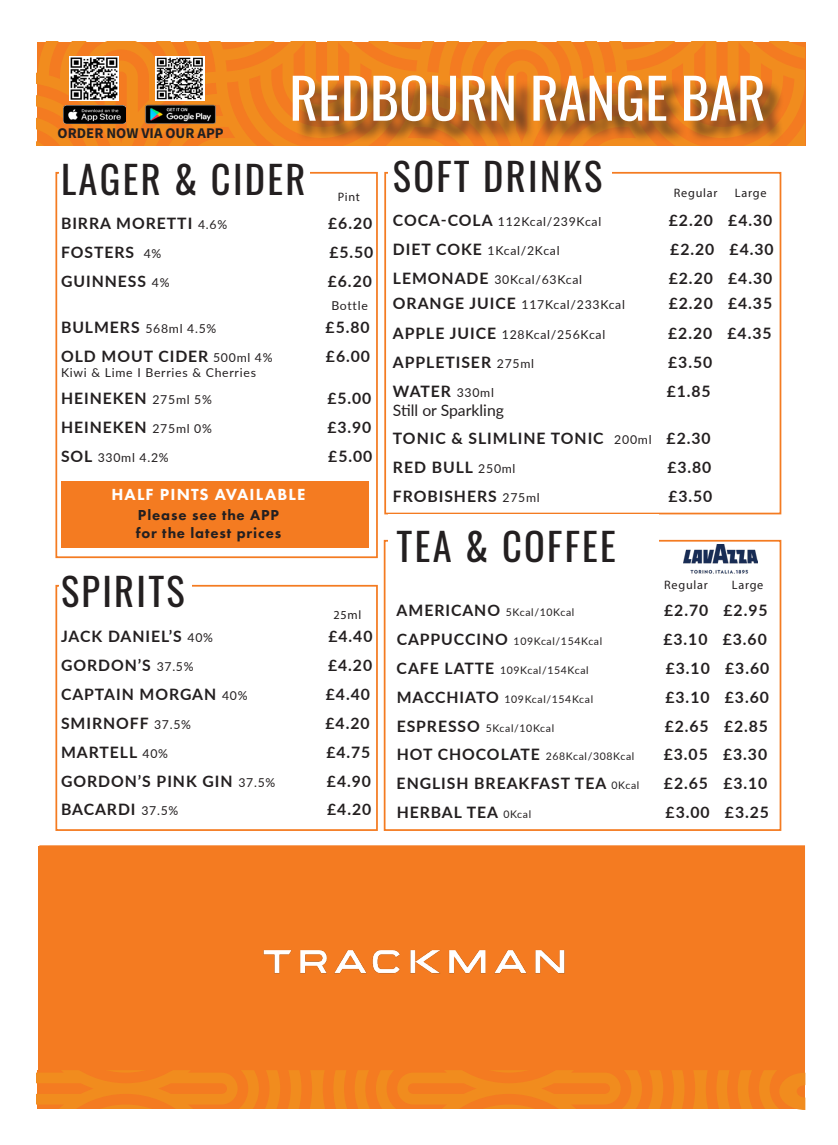
<style>
.page{position:relative;width:838px;height:1145px;background:#fff}
.page>*{position:absolute;margin:0;border:0;box-sizing:border-box;transform-origin:0 0}
.t1{font:55.48px "Oswald";color:#fff}
.DRINK_SUB{font:38.5px "Oswald";letter-spacing:.06em;color:#231f20}
.DRINK_SUB-2{font:800 16.62px "Futura PT";letter-spacing:.07em;color:#fff}
.DISH_TITLE{font:700 15.75px "Lato";letter-spacing:.06em;color:#231f20}
.Drinks_Title_-_1_tab{font:700 15.75px "Lato";letter-spacing:.06em;color:#231f20}
.Drinks_Title_-_2_tab{font:700 15.75px "Lato";letter-spacing:.06em;color:#231f20}
.Drinks_Title_-_1_tab-2{font:15.75px "Lato";color:#231f20}
.DRINK_SUB-3{font:800 15.05px/18px "Futura PT";letter-spacing:.06em;color:#231f20}
.DISH_DESC{font:700 14.88px "Source Sans Pro";color:#231f20}
.Drinks_Title_-_2_tab-2{font:12.25px "Lato";letter-spacing:.06em;color:#231f20}
.Drinks_Title_-_1_tab-3{font:12.25px "Lato";letter-spacing:.06em;color:#231f20}
.DRINK_SUB-4{font:12.25px "Myriad Pro";letter-spacing:.06em;color:#231f20}
.DISH_TITLE-2{font:10.5px "Lato";letter-spacing:.06em;color:#231f20}
.s1{font-weight:400;font-size:12.25px}
.s2{font-weight:700;font-size:15.75px}
.s3{font-weight:400;font-size:10.5px}
</style>
<div class="page">
<div style="left:55px;top:585px;width:323px;height:246px;border:2px solid #f47b21"></div>
<div style="left:384px;top:172px;width:397px;height:342px;border:2px solid #f47b21"></div>
<div style="left:388px;top:158px;width:223px;height:28px;background:#fff"></div>
<div style="left:55px;top:172px;width:323px;height:386px;border:2px solid #f47b21"></div>
<svg style="left:37px;top:42px;width:767px;height:103px;background:#f2841f"></svg>
<svg style="left:37px;top:1070px;width:768px;height:40px;background:#f28724"></svg>
<div style="left:59px;top:158px;width:250px;height:28px;background:#fff"></div>
<div style="left:59px;top:573px;width:133px;height:27px;background:#fff"></div>
<div style="left:39px;top:846px;width:765px;height:223px;background:#f47b21"></div>
<div style="left:39px;top:845px;width:765px;height:225px;border:2px solid #f47b21"></div>
<div style="left:62px;top:481px;width:307px;height:67px;background:#f47b21"></div>
<div style="left:384px;top:540px;width:397px;height:291px;border:2px solid #f47b21"></div>
<div style="left:388px;top:514px;width:270px;height:28px;background:#fff"></div>
<div style="left:296px;top:78px;width:488px;height:65px;background:#231f20;opacity:.75"></div>
<img style="left:70px;top:56px;width:49px;height:45px">
<img style="left:63px;top:105px;width:62px;height:18px">
<img style="left:155px;top:56px;width:49px;height:45px">
<img style="left:144px;top:104px;width:72px;height:20px">
<img style="left:683px;top:544px;width:74px;height:29px">
<img style="left:263px;top:950px;width:302px;height:24px">
<div style="left:18px;top:563px;width:20px;height:19px;border:2px solid #fff;border-radius:50%"></div>
<p class="DISH_DESC" style="left:58px;top:123px;width:167px">ORDER NOW VIA OUR APP</p>
<p class="t1" style="left:289px;top:49px;width:478px">REDBOURN RANGE BAR</p>
<p class="DRINK_SUB" style="left:61px;top:145px;width:246px">LAGER &amp; CIDER</p>
<p class="DRINK_SUB-4" style="left:338px;top:189px;width:24px">Pint</p>
<p class="DISH_TITLE" style="left:61px;top:212px;width:168px">BIRRA MORETTI <span class="s1">4.6%</span></p>
<p class="DISH_TITLE" style="left:328px;top:212px;width:46px">£6.20</p>
<p class="DISH_TITLE" style="left:61px;top:241px;width:102px">FOSTERS <span class="s1">4%</span></p>
<p class="DISH_TITLE" style="left:329px;top:241px;width:46px">£5.50</p>
<p class="DISH_TITLE" style="left:61px;top:269px;width:110px">GUINNESS <span class="s1">4%</span></p>
<p class="DISH_TITLE" style="left:328px;top:269px;width:46px">£6.20</p>
<p class="Drinks_Title_-_2_tab-2" style="left:331px;top:296px;width:38px">Bottle</p>
<p class="Drinks_Title_-_1_tab-3" style="left:61px;top:320px;width:157px"><span class="s2">BULMERS</span> 568ml 4.5%</p>
<p class="Drinks_Title_-_1_tab" style="left:325px;top:316px;width:46px">£5.80</p>
<p class="Drinks_Title_-_1_tab" style="left:61px;top:345px;width:213px">OLD MOUT CIDER <span class="s1">500ml 4%</span></p>
<p class="Drinks_Title_-_1_tab" style="left:326px;top:345px;width:46px">£6.00</p>
<p class="Drinks_Title_-_1_tab-3" style="left:61px;top:364px;width:196px">Kiwi &amp; Lime I Berries &amp; Cherries</p>
<p class="Drinks_Title_-_1_tab" style="left:61px;top:387px;width:152px">HEINEKEN <span class="s1">275ml 5%</span></p>
<p class="Drinks_Title_-_1_tab" style="left:327px;top:387px;width:46px">£5.00</p>
<p class="Drinks_Title_-_1_tab" style="left:61px;top:416px;width:152px">HEINEKEN <span class="s1">275ml 0%</span></p>
<p class="Drinks_Title_-_1_tab" style="left:327px;top:416px;width:46px">£3.90</p>
<p class="Drinks_Title_-_1_tab-3" style="left:61px;top:449px;width:109px"><span class="s2">SOL</span> 330ml 4.2%</p>
<p class="Drinks_Title_-_1_tab" style="left:328px;top:444px;width:46px">£5.00</p>
<p class="DRINK_SUB-2" style="left:111px;top:484px;width:196px">HALF PINTS AVAILABLE</p>
<p class="DRINK_SUB-3" style="left:136px;top:505px;width:147px">Please see the APP for the latest prices</p>
<p class="DRINK_SUB" style="left:61px;top:557px;width:125px">SPIRITS</p>
<p class="DRINK_SUB-4" style="left:333px;top:608px;width:29px">25ml</p>
<p class="DISH_TITLE" style="left:61px;top:625px;width:153px">JACK DANIEL’S <span class="s1">40%</span></p>
<p class="DISH_TITLE" style="left:328px;top:625px;width:46px">£4.40</p>
<p class="DISH_TITLE" style="left:61px;top:654px;width:134px">GORDON’S <span class="s1">37.5%</span></p>
<p class="DISH_TITLE" style="left:328px;top:654px;width:46px">£4.20</p>
<p class="DISH_TITLE" style="left:61px;top:683px;width:188px">CAPTAIN MORGAN <span class="s1">40%</span></p>
<p class="DISH_TITLE" style="left:326px;top:683px;width:46px">£4.40</p>
<p class="DISH_TITLE" style="left:61px;top:712px;width:131px">SMIRNOFF <span class="s1">37.5%</span></p>
<p class="DISH_TITLE" style="left:325px;top:712px;width:46px">£4.20</p>
<p class="DISH_TITLE" style="left:61px;top:740px;width:108px">MARTELL <span class="s1">40%</span></p>
<p class="DISH_TITLE" style="left:326px;top:740px;width:46px">£4.75</p>
<p class="DISH_TITLE" style="left:61px;top:769px;width:216px">GORDON’S PINK GIN <span class="s1">37.5%</span></p>
<p class="DISH_TITLE" style="left:327px;top:769px;width:46px">£4.90</p>
<p class="DISH_TITLE" style="left:61px;top:798px;width:119px">BACARDI <span class="s1">37.5%</span></p>
<p class="DISH_TITLE" style="left:327px;top:798px;width:46px">£4.20</p>
<p class="DRINK_SUB" style="left:393px;top:142px;width:211px">SOFT DRINKS</p>
<p class="DRINK_SUB-4" style="left:673px;top:186px;width:45px">Regular</p>
<p class="DRINK_SUB-4" style="left:734px;top:186px;width:33px">Large</p>
<p class="Drinks_Title_-_2_tab-2" style="left:393px;top:213px;width:210px"><span class="s2">COCA-COLA</span> 112Kcal/239Kcal</p>
<p class="Drinks_Title_-_2_tab" style="left:668px;top:209px;width:105px">£2.20 £4.30</p>
<p class="Drinks_Title_-_2_tab-2" style="left:393px;top:242px;width:168px"><span class="s2">DIET COKE</span> 1Kcal/2Kcal</p>
<p class="Drinks_Title_-_2_tab" style="left:670px;top:237px;width:105px">£2.20 £4.30</p>
<p class="Drinks_Title_-_2_tab-2" style="left:393px;top:270px;width:191px"><span class="s2">LEMONADE</span> 30Kcal/63Kcal</p>
<p class="Drinks_Title_-_2_tab" style="left:668px;top:266px;width:105px">£2.20 £4.30</p>
<p class="Drinks_Title_-_2_tab-2" style="left:393px;top:296px;width:233px"><span class="s2">ORANGE JUICE</span> 117Kcal/233Kcal</p>
<p class="Drinks_Title_-_2_tab" style="left:668px;top:292px;width:105px">£2.20 £4.35</p>
<p class="Drinks_Title_-_2_tab-2" style="left:393px;top:326px;width:214px"><span class="s2">APPLE JUICE</span> 128Kcal/256Kcal</p>
<p class="Drinks_Title_-_2_tab" style="left:668px;top:322px;width:105px">£2.20 £4.35</p>
<p class="Drinks_Title_-_2_tab" style="left:393px;top:351px;width:143px">APPLETISER <span class="s1">275ml</span></p>
<p class="Drinks_Title_-_2_tab" style="left:668px;top:351px;width:46px">£3.50</p>
<p class="Drinks_Title_-_1_tab" style="left:393px;top:379px;width:102px">WATER <span class="s1">330ml</span></p>
<p class="Drinks_Title_-_1_tab" style="left:666px;top:379px;width:46px">£1.85</p>
<p class="Drinks_Title_-_1_tab-2" style="left:393px;top:399px;width:112px">Still or Sparkling</p>
<p class="Drinks_Title_-_1_tab" style="left:393px;top:427px;width:319px">TONIC &amp; SLIMLINE TONIC <span class="s1">200ml</span> £2.30</p>
<p class="Drinks_Title_-_1_tab" style="left:393px;top:456px;width:124px">RED BULL <span class="s1">250ml</span></p>
<p class="Drinks_Title_-_1_tab" style="left:667px;top:456px;width:46px">£3.80</p>
<p class="Drinks_Title_-_1_tab" style="left:393px;top:485px;width:148px">FROBISHERS <span class="s1">275ml</span></p>
<p class="Drinks_Title_-_1_tab" style="left:668px;top:485px;width:46px">£3.50</p>
<p class="DRINK_SUB" style="left:396px;top:512px;width:220px">TEA &amp; COFFEE</p>
<p class="DRINK_SUB-4" style="left:664px;top:577px;width:45px">Regular</p>
<p class="DRINK_SUB-4" style="left:731px;top:577px;width:33px">Large</p>
<p class="DISH_TITLE-2" style="left:396px;top:605px;width:179px"><span class="s2">AMERICANO</span> 5Kcal/10Kcal</p>
<p class="DISH_TITLE" style="left:664px;top:599px;width:105px">£2.70 £2.95</p>
<p class="DISH_TITLE-2" style="left:396px;top:634px;width:207px"><span class="s2">CAPPUCCINO</span> 109Kcal/154Kcal</p>
<p class="DISH_TITLE" style="left:663px;top:628px;width:105px">£3.10 £3.60</p>
<p class="DISH_TITLE-2" style="left:396px;top:663px;width:193px"><span class="s2">CAFE LATTE</span> 109Kcal/154Kcal</p>
<p class="DISH_TITLE" style="left:665px;top:657px;width:105px">£3.10 £3.60</p>
<p class="DISH_TITLE-2" style="left:396px;top:691px;width:198px"><span class="s2">MACCHIATO</span> 109Kcal/154Kcal</p>
<p class="DISH_TITLE" style="left:665px;top:685px;width:105px">£3.10 £3.60</p>
<p class="DISH_TITLE-2" style="left:396px;top:720px;width:159px"><span class="s2">ESPRESSO</span> 5Kcal/10Kcal</p>
<p class="DISH_TITLE" style="left:664px;top:714px;width:105px">£2.65 £2.85</p>
<p class="DISH_TITLE-2" style="left:396px;top:749px;width:239px"><span class="s2">HOT CHOCOLATE</span> 268Kcal/308Kcal</p>
<p class="DISH_TITLE" style="left:663px;top:743px;width:105px">£3.05 £3.30</p>
<p class="DISH_TITLE" style="left:396px;top:772px;width:244px">ENGLISH BREAKFAST TEA <span class="s3">0Kcal</span></p>
<p class="DISH_TITLE" style="left:664px;top:772px;width:105px">£2.65 £3.10</p>
<p class="Drinks_Title_-_1_tab" style="left:396px;top:801px;width:136px">HERBAL TEA <span class="s3">0Kcal</span></p>
<p class="Drinks_Title_-_1_tab" style="left:665px;top:801px;width:105px">£3.00 £3.25</p>
</div>
